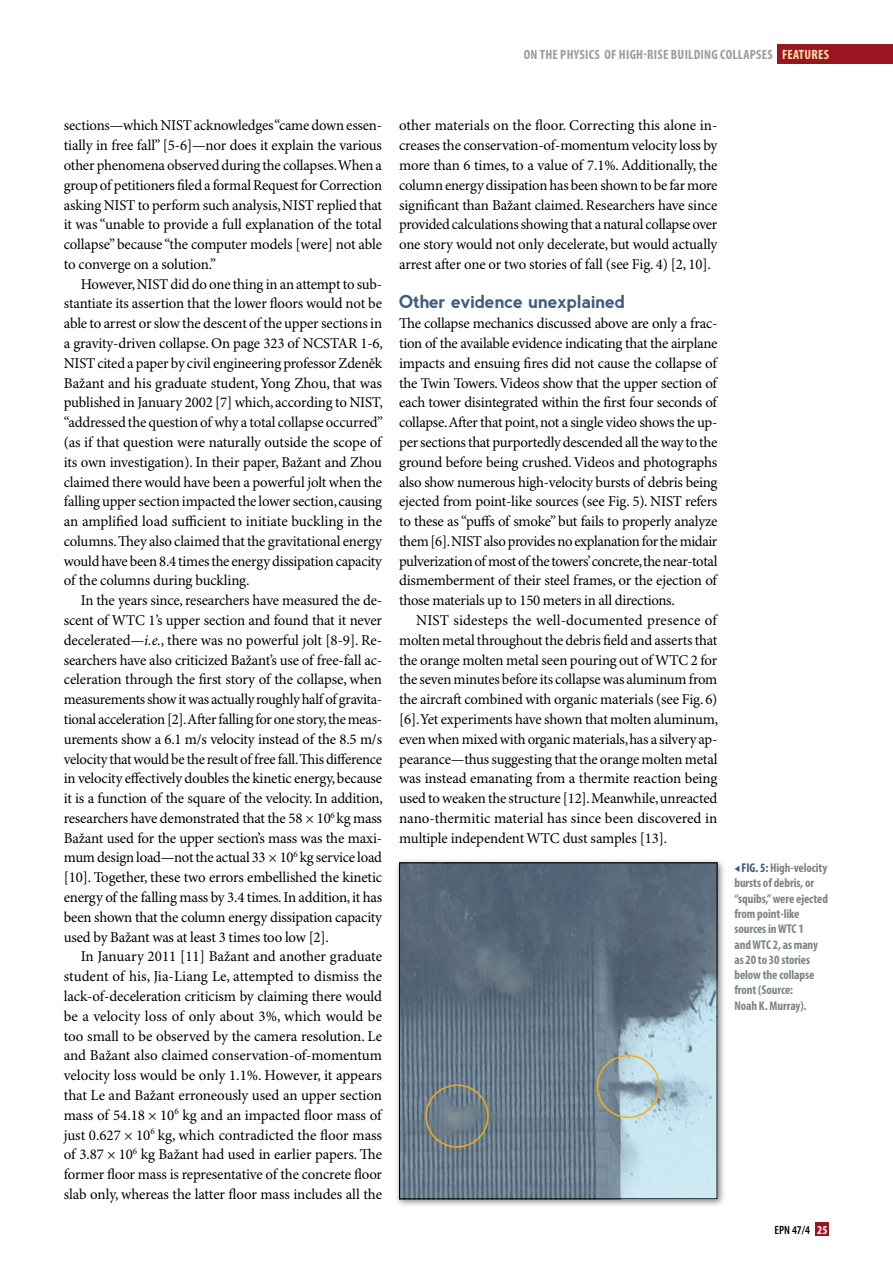
<style>
.page{position:relative;width:893px;height:1263px;background:#fff}
.page>*{position:absolute;margin:0;border:0;box-sizing:border-box;transform-origin:0 0}
.t1{font:700 18px "nevis";letter-spacing:-.015em;color:#3f5d80}
.t2{font:15px/19.8px "Minion Pro";letter-spacing:-.015em;color:#000;text-align:justify}
.t3{font:700 condensed 13.5px "Myriad Pro";letter-spacing:.02em;color:#9d9d9c}
.t4{font:700 condensed 12.75px/15.3px "Myriad Pro";letter-spacing:-.005em;color:#7d8386}
.t5{font:600 condensed 12px "Myriad Pro";color:#000}
.s1{color:#fedea9}
.s2{font-style:italic}
.s3{font-family:"Mathematical Pi Six";font-weight:400;font-stretch:normal;font-size:8.7px;color:#3f5d80}
.s4{color:#3f5d80}
.s5{font-weight:700;color:#fff}
</style>
<div class="page">
<div style="left:816px;top:1222px;width:13px;height:14px;background:#991620"></div>
<div style="left:777px;top:45px;width:116px;height:19px;background:#991620"></div>
<div style="left:394px;top:858px;width:332px;height:350px;background:#000;opacity:.5"></div>
<img style="left:401px;top:864px;width:314px;height:333px">
<div style="left:399px;top:862px;width:318px;height:337px;border:1px solid #000"></div>
<p class="t3" style="left:524px;top:47px;width:307px">ON THE PHYSICS OF HIGH-RISE BUILDING COLLAPSES <span class="s1">FEATURES</span></p>
<p class="t2" style="left:64px;top:116px;width:320px">sections—which NIST acknowledges “came down essen&shy;tially in free fall” [5-6]—nor does it explain the various other phenomena observed during the collapses. When a group of petitioners filed a formal Request for Correction asking NIST to perform such analysis, NIST replied that it was “unable to provide a full explanation of the total collapse” because “the computer models [were] not able to converge on a solution.”</p>
<p class="t2" style="left:64px;top:275px;width:321px;text-indent:17px">However, NIST did do one thing in an attempt to sub&shy;stantiate its assertion that the lower floors would not be able to arrest or slow the descent of the upper sections in a gravity-driven collapse. On page 323 of NCSTAR 1-6, NIST cited a paper by civil engineering professor Zdeněk Bažant and his graduate student, Yong Zhou, that was published in January 2002 [7] which, according to NIST, “addressed the question of why a total collapse occurred” (as if that question were naturally outside the scope of its own investigation). In their paper, Bažant and Zhou claimed there would have been a powerful jolt when the falling upper section impacted the lower section, causing an amplified load sufficient to initiate buckling in the columns. They also claimed that the gravitational energy would have been 8.4 times the energy dissipation capacity of the columns during buckling.</p>
<p class="t2" style="left:64px;top:591px;width:321px;text-indent:17px">In the years since, researchers have measured the de&shy;scent of WTC 1’s upper section and found that it never decelerated—<span class="s2">i.e.</span>, there was no powerful jolt [8-9]. Re&shy;searchers have also criticized Bažant’s use of free-fall ac&shy;celeration through the first story of the collapse, when measurements show it was actually roughly half of gravita&shy;tional acceleration [2]. After falling for one story, the meas&shy;urements show a 6.1 m/s velocity instead of the 8.5 m/s velocity that would be the result of free fall. This difference in velocity effectively doubles the kinetic energy, because it is a function of the square of the velocity. In addition, researchers have demonstrated that the 58 × 10<sup>6</sup> kg mass Bažant used for the upper section’s mass was the maxi&shy;mum design load—not the actual 33 × 10<sup>6</sup> kg service load [10]. Together, these two errors embellished the kinetic energy of the falling mass by 3.4 times. In addition, it has been shown that the column energy dissipation capacity used by Bažant was at least 3 times too low [2].</p>
<p class="t2" style="left:64px;top:947px;width:320px;text-indent:17px">In January 2011 [11] Bažant and another graduate student of his, Jia-Liang Le, attempted to dismiss the lack-of-deceleration criticism by claiming there would be a velocity loss of only about 3%, which would be too small to be observed by the camera resolution. Le and Bažant also claimed conservation-of-momentum velocity loss would be only 1.1%. However, it appears that Le and Bažant erroneously used an upper section mass of 54.18 × 10<sup>6</sup> kg and an impacted floor mass of just 0.627 × 10<sup>6</sup> kg, which contradicted the floor mass of 3.87 × 10<sup>6</sup> kg Bažant had used in earlier papers. The former floor mass is representative of the concrete floor slab only, whereas the latter floor mass includes all the</p>
<p class="t2" style="left:399px;top:116px;width:320px">other materials on the floor. Correcting this alone in&shy;creases the conservation-of-momentum velocity loss by more than 6 times, to a value of 7.1%. Additionally, the column energy dissipation has been shown to be far more significant than Bažant claimed. Researchers have since provided calculations showing that a natural collapse over one story would not only decelerate, but would actually arrest after one or two stories of fall (see Fig. 4) [2, 10].</p>
<p class="t1" style="left:399px;top:292px;width:228px">Other evidence unexplained</p>
<p class="t2" style="left:399px;top:314px;width:320px">The collapse mechanics discussed above are only a frac&shy;tion of the available evidence indicating that the airplane impacts and ensuing fires did not cause the collapse of the Twin Towers. Videos show that the upper section of each tower disintegrated within the first four seconds of collapse. After that point, not a single video shows the up&shy;per sections that purportedly descended all the way to the ground before being crushed. Videos and photographs also show numerous high-velocity bursts of debris being ejected from point-like sources (see Fig. 5). NIST refers to these as “puffs of smoke” but fails to properly analyze them [6]. NIST also provides no explanation for the midair pulverization of most of the towers’concrete, the near-total dismemberment of their steel frames, or the ejection of those materials up to 150 meters in all directions.</p>
<p class="t2" style="left:399px;top:611px;width:321px;text-indent:17px">NIST sidesteps the well-documented presence of molten metal throughout the debris field and asserts that the orange molten metal seen pouring out of WTC 2 for the seven minutes before its collapse was aluminum from the aircraft combined with organic materials (see Fig. 6) [6]. Yet experiments have shown that molten aluminum, even when mixed with organic materials, has a silvery ap&shy;pearance—thus suggesting that the orange molten metal was instead emanating from a thermite reaction being used to weaken the structure [12]. Meanwhile, unreacted nano-thermitic material has since been discovered in multiple independent WTC dust samples [13].</p>
<p class="t4" style="left:734px;top:860px;width:95px"><span class="s3">b</span> <span class="s4">FIG. 5:</span> High-velocity bursts of debris, or “squibs,” were ejected from point-like sources in WTC 1<br>and WTC 2, as many as 20 to 30 stories below the collapse front (Source:<br>Noah K. Murray).</p>
<p class="t5" style="left:774px;top:1223px;width:54px">EPN 47/4 <span class="s5">25</span></p>
</div>
